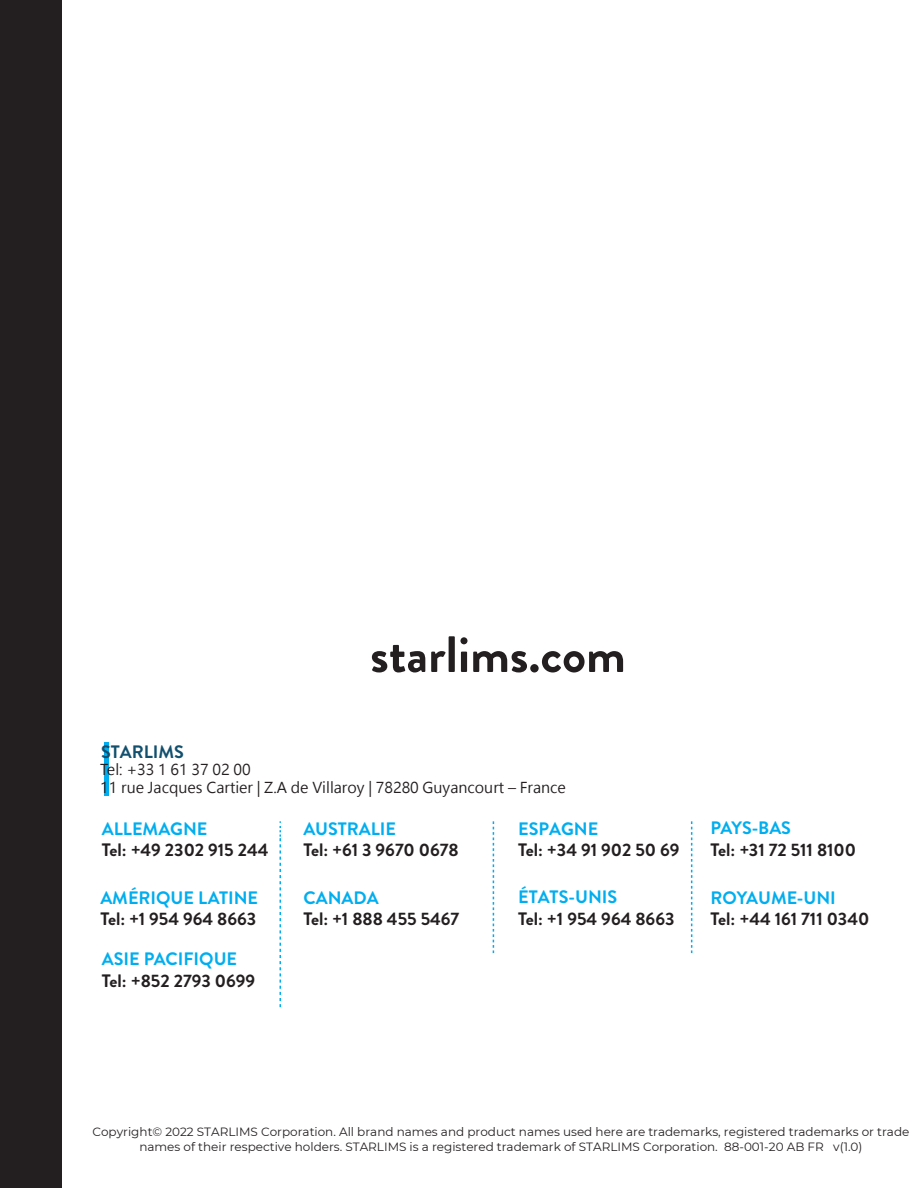
<style>
.page{position:relative;width:918px;height:1188px;background:#fff}
.page>*{position:absolute;margin:0;border:0;box-sizing:border-box;transform-origin:0 0}
.t1{font:700 51px "Brandon Grotesque";color:#231f20}
.t2{font:700 18px/21.6px "Brandon Grotesque";color:#231f20}
.t3{font:700 18px "Brandon Grotesque";color:#00aeef}
.t4{font:700 18px "Brandon Grotesque";color:#12506e}
.t5{font:14.85px/18px "Microsoft Jheng Hei UI Regular";color:#231f20}
.t6{font:12px/14.1px "Montserrat";color:#231f20;text-align:center}
.s1{color:#00aeef}
</style>
<div class="page">
<div style="left:0;top:0;width:62px;height:1188px;background:#231f20"></div>
<div style="left:104px;top:742px;width:5px;height:54px;background:#00aeef"></div>
<svg style="left:279px;top:821px;width:2px;height:186px"></svg>
<svg style="left:493px;top:821px;width:1px;height:132px"></svg>
<svg style="left:691px;top:821px;width:1px;height:132px"></svg>
<h1 class="t1" style="left:370px;top:619px;width:257px">starlims.com</h1>
<p class="t4" style="left:101px;top:740px;width:84px">STARLIMS</p>
<p class="t5" style="left:100px;top:760px;width:467px">Tel: +33 1 61 37 02 00<br>11 rue Jacques Cartier | Z.A de Villaroy | 78280 Guyancourt – France</p>
<p class="t3" style="left:303px;top:816px;width:94px">AUSTRALIE</p>
<p class="t2" style="left:303px;top:839px;width:157px">Tel: +61 3 9670 0678</p>
<p class="t3" style="left:303px;top:885px;width:77px">CANADA</p>
<h4 class="t2" style="left:303px;top:908px;width:157px">Tel: +1 888 455 5467</h4>
<p class="t2" style="left:102px;top:818px;width:168px"><span class="s1">ALLEMAGNE<br></span>Tel: +49 2302 915 244</p>
<p class="t2" style="left:100px;top:887px;width:159px"><span class="s1">AMÉRIQUE LATINE<br></span>Tel: +1 954 964 8663</p>
<p class="t2" style="left:102px;top:949px;width:155px"><span class="s1">ASIE PACIFIQUE<br></span>Tel: +852 2793 0699</p>
<h4 class="t2" style="left:518px;top:818px;width:163px"><span class="s1">ESPAGNE<br></span>Tel: +34 91 902 50 69</h4>
<h4 class="t2" style="left:518px;top:886px;width:158px"><span class="s1">ÉTATS-UNIS<br></span>Tel: +1 954 964 8663</h4>
<p class="t3" style="left:711px;top:815px;width:82px">PAYS-BAS</p>
<p class="t2" style="left:711px;top:839px;width:147px">Tel: +31 72 511 8100</p>
<p class="t3" style="left:711px;top:885px;width:127px">ROYAUME-UNI</p>
<h4 class="t2" style="left:711px;top:908px;width:160px">Tel: +44 161 711 0340</h4>
<p class="t6" style="left:92px;top:1125px;width:818px">Copyright© 2022 STARLIMS Corporation. All brand names and product names used here are trademarks, registered trademarks or trade names of their respective holders. STARLIMS is a registered trademark of STARLIMS Corporation. 88-001-20 AB FR v(1.0)</p>
</div>
